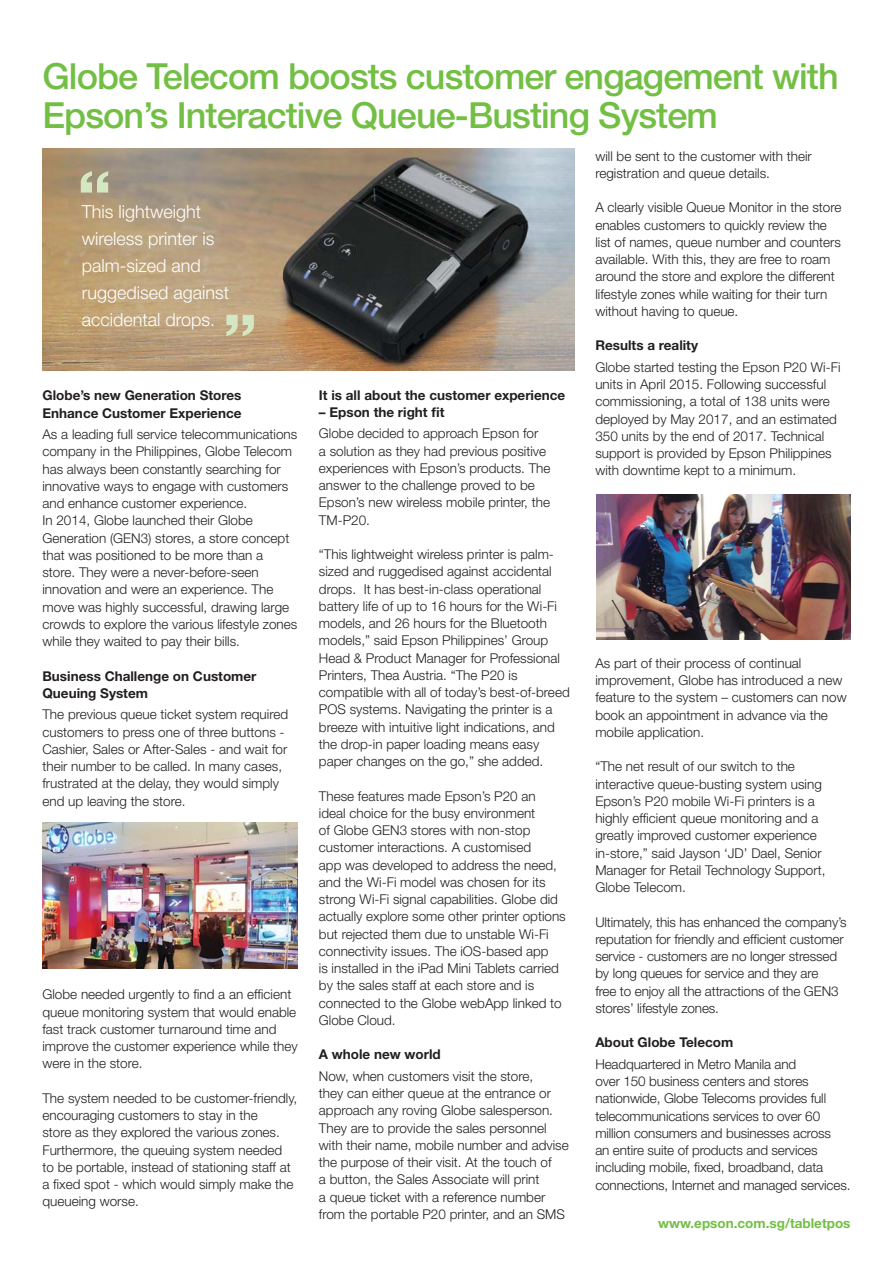
<style>
.page{position:relative;width:893px;height:1263px;background:#fff}
.page>*{position:absolute;margin:0;border:0;box-sizing:border-box;transform-origin:0 0}
.t1{font:500 36px/39px "Helvetica Neue";letter-spacing:-.025em;color:#72bf44}
.t2{font:300 18px/27px "Helvetica Neue";color:#fff}
.t3{font:300 13.5px/17.2px "Helvetica Neue";color:#231f20}
.t4{font:700 13.5px/17.2px "Helvetica Neue";color:#231f20}
.t5{font:700 13.5px "Helvetica Neue";color:#72bf44}
</style>
<div class="page">
<img style="left:42px;top:149px;width:532px;height:221px">
<img style="left:596px;top:494px;width:254px;height:146px">
<img style="left:42px;top:823px;width:256px;height:145px">
<svg style="left:81px;top:171px;width:27px;height:22px"></svg>
<svg style="left:226px;top:315px;width:28px;height:21px"></svg>
<h1 class="t1" style="left:42px;top:60px;width:798px">Globe Telecom boosts customer engagement with<br>Epson’s Interactive Queue-Busting System</h1>
<h2 class="t2" style="left:82px;top:200px;width:149px">This lightweight wireless printer is palm-sized and ruggedised against accidental drops.</h2>
<p class="t4" style="left:42px;top:388px;width:200px">Globe’s new Generation Stores<br>Enhance Customer Experience</p>
<p class="t3" style="left:42px;top:427px;width:256px">As a leading full service telecommunications company in the Philippines, Globe Telecom has always been constantly searching for innovative ways to engage with customers and enhance customer experience.<br>In 2014, Globe launched their Globe Generation (GEN3) stores, a store concept that was positioned to be more than a store. They were a never-before-seen innovation and were an experience. The move was highly successful, drawing large crowds to explore the various lifestyle zones while they waited to pay their bills.</p>
<p class="t4" style="left:42px;top:668px;width:215px">Business Challenge on Customer<br>Queuing System</p>
<p class="t3" style="left:42px;top:707px;width:247px">The previous queue ticket system required customers to press one of three buttons - Cashier, Sales or After-Sales - and wait for their number to be called. In many cases, frustrated at the delay, they would simply end up leaving the store.</p>
<p class="t3" style="left:42px;top:987px;width:257px">Globe needed urgently to find a an efficient queue monitoring system that would enable fast track customer turnaround time and improve the customer experience while they were in the store.</p>
<p class="t3" style="left:42px;top:1091px;width:256px">The system needed to be customer-friendly, encouraging customers to stay in the<br>store as they explored the various zones.<br>Furthermore, the queuing system needed to be portable, instead of stationing staff at a fixed spot - which would simply make the queueing worse.</p>
<p class="t4" style="left:319px;top:387px;width:248px">It is all about the customer experience</p>
<p class="t4" style="left:319px;top:405px;width:127px">– Epson the right fit</p>
<p class="t3" style="left:319px;top:426px;width:233px">Globe decided to approach Epson for<br>a solution as they had previous positive experiences with Epson’s products. The answer to the challenge proved to be Epson’s new wireless mobile printer, the TM-P20.</p>
<p class="t3" style="left:319px;top:547px;width:252px">“This lightweight wireless printer is palm&shy;sized and ruggedised against accidental drops. It has best-in-class operational battery life of up to 16 hours for the Wi-Fi models, and 26 hours for the Bluetooth models,” said Epson Philippines’ Group Head &amp; Product Manager for Professional Printers, Thea Austria. “The P20 is compatible with all of today’s best-of-breed POS systems. Navigating the printer is a breeze with intuitive light indications, and the drop-in paper loading means easy paper changes on the go,” she added.</p>
<p class="t3" style="left:319px;top:789px;width:248px">These features made Epson’s P20 an ideal choice for the busy environment<br>of Globe GEN3 stores with non-stop customer interactions. A customised<br>app was developed to address the need, and the Wi-Fi model was chosen for its strong Wi-Fi signal capabilities. Globe did actually explore some other printer options but rejected them due to unstable Wi-Fi connectivity issues. The iOS-based app<br>is installed in the iPad Mini Tablets carried by the sales staff at each store and is connected to the Globe webApp linked to Globe Cloud.</p>
<p class="t4" style="left:319px;top:1047px;width:123px">A whole new world</p>
<p class="t3" style="left:319px;top:1069px;width:251px">Now, when customers visit the store,<br>they can either queue at the entrance or approach any roving Globe salesperson.<br>They are to provide the sales personnel with their name, mobile number and advise the purpose of their visit. At the touch of<br>a button, the Sales Associate will print<br>a queue ticket with a reference number from the portable P20 printer, and an SMS</p>
<p class="t3" style="left:595px;top:148px;width:218px">will be sent to the customer with their registration and queue details.</p>
<p class="t3" style="left:595px;top:200px;width:248px">A clearly visible Queue Monitor in the store enables customers to quickly review the list of names, queue number and counters available. With this, they are free to roam around the store and explore the different lifestyle zones while waiting for their turn without having to queue.</p>
<p class="t4" style="left:595px;top:338px;width:104px">Results a reality</p>
<p class="t3" style="left:595px;top:360px;width:247px">Globe started testing the Epson P20 Wi-Fi units in April 2015. Following successful commissioning, a total of 138 units were deployed by May 2017, and an estimated 350 units by the end of 2017. Technical support is provided by Epson Philippines with downtime kept to a minimum.</p>
<p class="t3" style="left:595px;top:656px;width:253px">As part of their process of continual improvement, Globe has introduced a new feature to the system – customers can now book an appointment in advance via the mobile application.</p>
<p class="t3" style="left:595px;top:759px;width:232px">“The net result of our switch to the interactive queue-busting system using Epson’s P20 mobile Wi-Fi printers is a highly efficient queue monitoring and a greatly improved customer experience in-store,” said Jayson ‘JD’ Dael, Senior Manager for Retail Technology Support, Globe Telecom.</p>
<p class="t3" style="left:595px;top:914px;width:253px">Ultimately, this has enhanced the company’s reputation for friendly and efficient customer service - customers are no longer stressed by long queues for service and they are<br>free to enjoy all the attractions of the GEN3 stores’ lifestyle zones.</p>
<p class="t4" style="left:595px;top:1035px;width:139px">About Globe Telecom</p>
<p class="t3" style="left:595px;top:1057px;width:257px">Headquartered in Metro Manila and<br>over 150 business centers and stores nationwide, Globe Telecoms provides full telecommunications services to over 60 million consumers and businesses across<br>an entire suite of products and services including mobile, fixed, broadband, data connections, Internet and managed services.</p>
<p class="t5" style="left:658px;top:1218px;width:194px">www.epson.com.sg/tabletpos</p>
</div>
